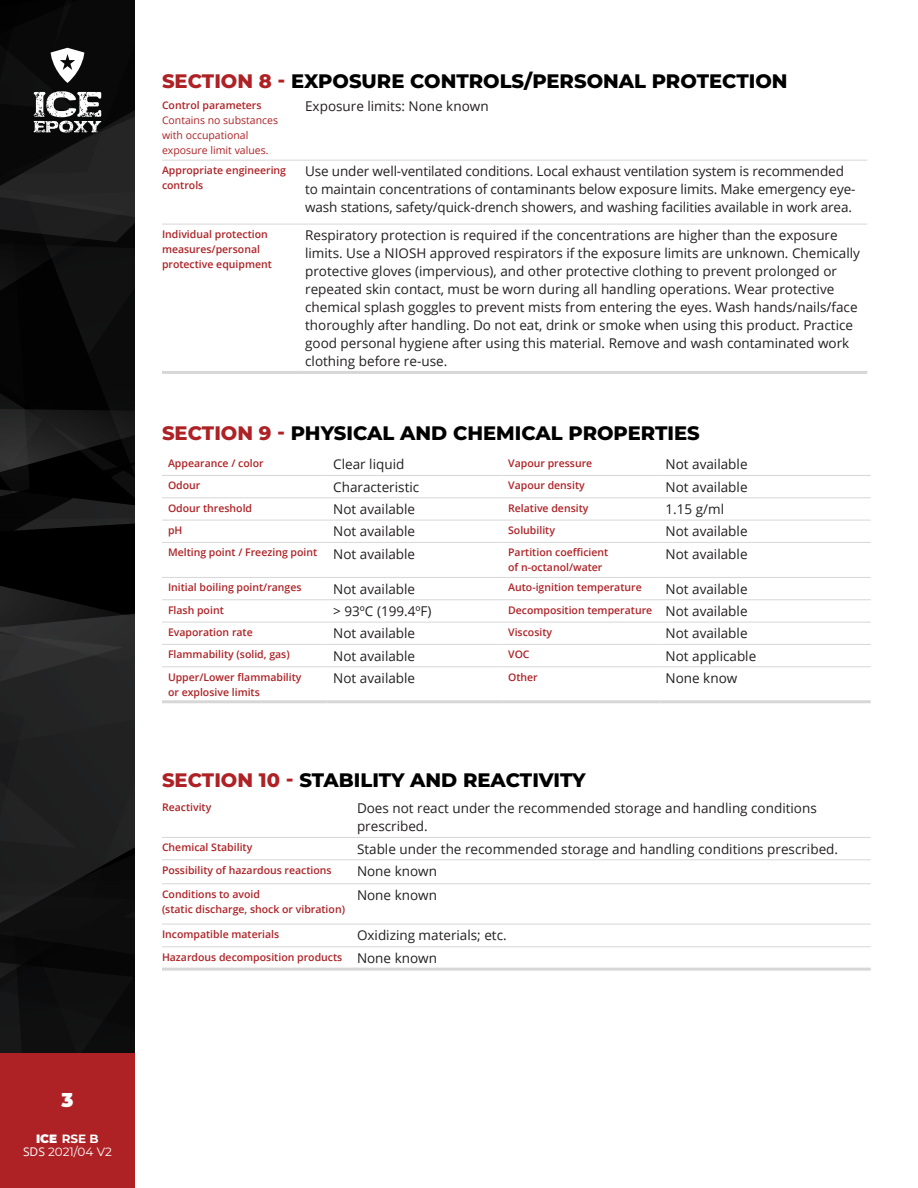
<style>
.page{position:relative;width:918px;height:1188px;background:#fff}
.page>*{position:absolute;margin:0;border:0;box-sizing:border-box;transform-origin:0 0}
.t1{font:800 19.5px "Montserrat";color:#000}
.t2{font:900 19.5px "Montserrat";color:#fff}
.t3{font:13.5px/18px "Open Sans";color:#231f20}
.t4{font:12px/13.5px "Montserrat";color:#fff;text-align:center}
.t5{font:600 10.5px/15px "Open Sans";color:#ae2226}
.t6{font:600 10.5px "Open Sans";color:#ae2226}
.t7{font:10.5px/15px "Open Sans";color:#ae2226}
.s1{color:#ae2226}
.s2{font-weight:400;font-size:13.5px;color:#231f20}
.s3{font-weight:900}
.s4{font-weight:700}
.s5{font-family:"Open Sans"}
</style>
<div class="page">
<svg style="left:0;top:0;width:135px;height:1053px;background:#161617"></svg>
<div style="left:0;top:1053px;width:135px;height:135px;background:#ae2226"></div>
<svg style="left:162px;top:159px;width:705px;height:65px"></svg>
<hr style="left:162px;top:160px;width:137px;height:1px;background:#d7d7d8">
<hr style="left:299px;top:160px;width:568px;height:1px;background:#d7d7d8">
<hr style="left:162px;top:224px;width:137px;height:1px;background:#d7d7d8">
<hr style="left:299px;top:224px;width:568px;height:1px;background:#d7d7d8">
<hr style="left:162px;top:371px;width:137px;height:3px;background:#d7d7d8">
<hr style="left:299px;top:371px;width:568px;height:3px;background:#d7d7d8">
<hr style="left:162px;top:475px;width:165px;height:1px;background:#d7d7d8">
<hr style="left:327px;top:475px;width:175px;height:1px;background:#d7d7d8">
<hr style="left:502px;top:475px;width:158px;height:1px;background:#d7d7d8">
<hr style="left:660px;top:475px;width:211px;height:1px;background:#d7d7d8">
<hr style="left:162px;top:497px;width:165px;height:1px;background:#d7d7d8">
<hr style="left:327px;top:497px;width:175px;height:1px;background:#d7d7d8">
<hr style="left:502px;top:497px;width:158px;height:1px;background:#d7d7d8">
<hr style="left:660px;top:497px;width:211px;height:1px;background:#d7d7d8">
<hr style="left:162px;top:520px;width:165px;height:1px;background:#d7d7d8">
<hr style="left:327px;top:520px;width:175px;height:1px;background:#d7d7d8">
<hr style="left:502px;top:520px;width:158px;height:1px;background:#d7d7d8">
<hr style="left:660px;top:520px;width:211px;height:1px;background:#d7d7d8">
<hr style="left:162px;top:542px;width:165px;height:1px;background:#d7d7d8">
<hr style="left:327px;top:542px;width:175px;height:1px;background:#d7d7d8">
<hr style="left:502px;top:542px;width:158px;height:1px;background:#d7d7d8">
<hr style="left:660px;top:542px;width:211px;height:1px;background:#d7d7d8">
<hr style="left:162px;top:577px;width:165px;height:1px;background:#d7d7d8">
<hr style="left:327px;top:577px;width:175px;height:1px;background:#d7d7d8">
<hr style="left:502px;top:577px;width:158px;height:1px;background:#d7d7d8">
<hr style="left:660px;top:577px;width:211px;height:1px;background:#d7d7d8">
<hr style="left:162px;top:599px;width:165px;height:1px;background:#d7d7d8">
<hr style="left:327px;top:599px;width:175px;height:1px;background:#d7d7d8">
<hr style="left:502px;top:599px;width:158px;height:1px;background:#d7d7d8">
<hr style="left:660px;top:599px;width:211px;height:1px;background:#d7d7d8">
<hr style="left:162px;top:622px;width:165px;height:1px;background:#d7d7d8">
<hr style="left:327px;top:622px;width:175px;height:1px;background:#d7d7d8">
<hr style="left:502px;top:622px;width:158px;height:1px;background:#d7d7d8">
<hr style="left:660px;top:622px;width:211px;height:1px;background:#d7d7d8">
<hr style="left:162px;top:644px;width:165px;height:1px;background:#d7d7d8">
<hr style="left:327px;top:644px;width:175px;height:1px;background:#d7d7d8">
<hr style="left:502px;top:644px;width:158px;height:1px;background:#d7d7d8">
<hr style="left:660px;top:644px;width:211px;height:1px;background:#d7d7d8">
<hr style="left:162px;top:666px;width:165px;height:1px;background:#d7d7d8">
<hr style="left:327px;top:666px;width:175px;height:1px;background:#d7d7d8">
<hr style="left:502px;top:666px;width:158px;height:1px;background:#d7d7d8">
<hr style="left:660px;top:666px;width:211px;height:1px;background:#d7d7d8">
<hr style="left:162px;top:700px;width:165px;height:3px;background:#d7d7d8">
<hr style="left:327px;top:700px;width:175px;height:3px;background:#d7d7d8">
<hr style="left:502px;top:700px;width:158px;height:3px;background:#d7d7d8">
<hr style="left:660px;top:700px;width:211px;height:3px;background:#d7d7d8">
<svg style="left:162px;top:860px;width:709px;height:108px"></svg>
<hr style="left:162px;top:837px;width:189px;height:1px;background:#d7d7d8">
<hr style="left:351px;top:837px;width:520px;height:1px;background:#d7d7d8">
<hr style="left:162px;top:859px;width:189px;height:1px;background:#d7d7d8">
<hr style="left:351px;top:859px;width:520px;height:1px;background:#d7d7d8">
<hr style="left:162px;top:883px;width:189px;height:1px;background:#d7d7d8">
<hr style="left:351px;top:883px;width:520px;height:1px;background:#d7d7d8">
<hr style="left:162px;top:924px;width:189px;height:1px;background:#d7d7d8">
<hr style="left:351px;top:924px;width:520px;height:1px;background:#d7d7d8">
<hr style="left:162px;top:946px;width:189px;height:1px;background:#d7d7d8">
<hr style="left:351px;top:946px;width:520px;height:1px;background:#d7d7d8">
<hr style="left:162px;top:968px;width:189px;height:3px;background:#d7d7d8">
<hr style="left:351px;top:968px;width:520px;height:3px;background:#d7d7d8">
<h1 class="t1" style="left:162px;top:67px;width:627px"><span class="s1">SECTION 8 -</span> EXPOSURE CONTROLS/PERSONAL PROTECTION</h1>
<p class="t5" style="left:162px;top:98px;width:101px">Control parameters</p>
<p class="t7" style="left:162px;top:113px;width:118px">Contains no substances with occupational exposure limit values.</p>
<p class="t3" style="left:305px;top:97px;width:185px">Exposure limits: None known</p>
<p class="t5" style="left:162px;top:163px;width:126px">Appropriate engineering controls</p>
<p class="t3" style="left:305px;top:162px;width:552px">Use under well-ventilated conditions. Local exhaust ventilation system is recommended to maintain concentrations of contaminants below exposure limits. Make emergency eye&shy;wash stations, safety/quick-drench showers, and washing facilities available in work area.</p>
<p class="t5" style="left:162px;top:227px;width:111px">Individual protection measures/personal protective equipment</p>
<p class="t3" style="left:305px;top:226px;width:556px">Respiratory protection is required if the concentrations are higher than the exposure limits. Use a NIOSH approved respirators if the exposure limits are unknown. Chemically protective gloves (impervious), and other protective clothing to prevent prolonged or repeated skin contact, must be worn during all handling operations. Wear protective chemical splash goggles to prevent mists from entering the eyes. Wash hands/nails/face thoroughly after handling. Do not eat, drink or smoke when using this product. Practice good personal hygiene after using this material. Remove and wash contaminated work clothing before re-use.</p>
<h1 class="t1" style="left:162px;top:419px;width:539px"><span class="s1">SECTION 9 -</span> PHYSICAL AND CHEMICAL PROPERTIES</h1>
<p class="t5" style="left:168px;top:456px;width:97px">Appearance / color</p>
<p class="t3" style="left:333px;top:455px;width:73px">Clear liquid</p>
<p class="t6" style="left:508px;top:456px;width:86px">Vapour pressure</p>
<p class="t3" style="left:666px;top:455px;width:83px">Not available</p>
<p class="t5" style="left:168px;top:478px;width:34px">Odour</p>
<p class="t3" style="left:333px;top:478px;width:88px">Characteristic</p>
<p class="t6" style="left:508px;top:478px;width:78px">Vapour density</p>
<p class="t3" style="left:666px;top:478px;width:83px">Not available</p>
<p class="t5" style="left:168px;top:500px;width:86px">Odour threshold</p>
<p class="t3" style="left:333px;top:500px;width:83px">Not available</p>
<p class="t6" style="left:508px;top:501px;width:82px">Relative density</p>
<p class="t3" style="left:666px;top:500px;width:60px">1.15 g/ml</p>
<p class="t5" style="left:168px;top:523px;width:16px">pH</p>
<p class="t3" style="left:333px;top:522px;width:83px">Not available</p>
<p class="t6" style="left:508px;top:523px;width:48px">Solubility</p>
<p class="t3" style="left:666px;top:522px;width:83px">Not available</p>
<p class="t5" style="left:168px;top:545px;width:249px">Melting point / Freezing point <span class="s2">Not available</span></p>
<p class="t5" style="left:508px;top:545px;width:102px">Partition coefficient of n-octanol/water</p>
<p class="t3" style="left:666px;top:544px;width:83px">Not available</p>
<p class="t5" style="left:168px;top:580px;width:135px">Initial boiling point/ranges</p>
<p class="t3" style="left:333px;top:580px;width:83px">Not available</p>
<p class="t6" style="left:508px;top:580px;width:135px">Auto-ignition temperature</p>
<p class="t3" style="left:666px;top:580px;width:83px">Not available</p>
<p class="t5" style="left:168px;top:602px;width:57px">Flash point</p>
<p class="t3" style="left:333px;top:602px;width:100px">&gt; 93ºC (199.4ºF)</p>
<p class="t6" style="left:508px;top:603px;width:241px">Decomposition temperature <span class="s2">Not available</span></p>
<p class="t5" style="left:168px;top:625px;width:86px">Evaporation rate</p>
<p class="t3" style="left:333px;top:624px;width:83px">Not available</p>
<p class="t6" style="left:508px;top:625px;width:45px">Viscosity</p>
<p class="t3" style="left:666px;top:624px;width:83px">Not available</p>
<p class="t5" style="left:168px;top:647px;width:123px">Flammability (solid, gas)</p>
<p class="t3" style="left:333px;top:647px;width:83px">Not available</p>
<p class="t6" style="left:508px;top:647px;width:23px">VOC</p>
<p class="t3" style="left:666px;top:647px;width:92px">Not applicable</p>
<p class="t5" style="left:168px;top:669px;width:135px">Upper/Lower flammability or explosive limits</p>
<p class="t3" style="left:333px;top:669px;width:83px">Not available</p>
<p class="t6" style="left:508px;top:670px;width:31px">Other</p>
<p class="t3" style="left:666px;top:669px;width:73px">None know</p>
<h1 class="t1" style="left:162px;top:766px;width:425px"><span class="s1">SECTION 10 -</span> STABILITY AND REACTIVITY</h1>
<p class="t6" style="left:162px;top:800px;width:51px">Reactivity</p>
<p class="t3" style="left:357px;top:799px;width:461px">Does not react under the recommended storage and handling conditions prescribed.</p>
<p class="t6" style="left:162px;top:840px;width:92px">Chemical Stability</p>
<p class="t3" style="left:357px;top:840px;width:483px">Stable under the recommended storage and handling conditions prescribed.</p>
<p class="t6" style="left:162px;top:863px;width:171px">Possibility of hazardous reactions</p>
<p class="t3" style="left:357px;top:862px;width:82px">None known</p>
<p class="t5" style="left:162px;top:886px;width:185px">Conditions to avoid<br>(static discharge, shock or vibration)</p>
<p class="t3" style="left:357px;top:886px;width:82px">None known</p>
<p class="t6" style="left:162px;top:927px;width:119px">Incompatible materials</p>
<p class="t3" style="left:357px;top:926px;width:151px">Oxidizing materials; etc.</p>
<p class="t6" style="left:162px;top:950px;width:277px">Hazardous decomposition products <span class="s2">None known</span></p>
<h1 class="t2" style="left:62px;top:1085px;width:13px">3</h1>
<p class="t4" style="left:23px;top:1131px;width:90px"><span class="s3">ICE</span> <span class="s4">RSE B<br></span><span class="s5">SDS</span> 2021/04 V2</p>
</div>
